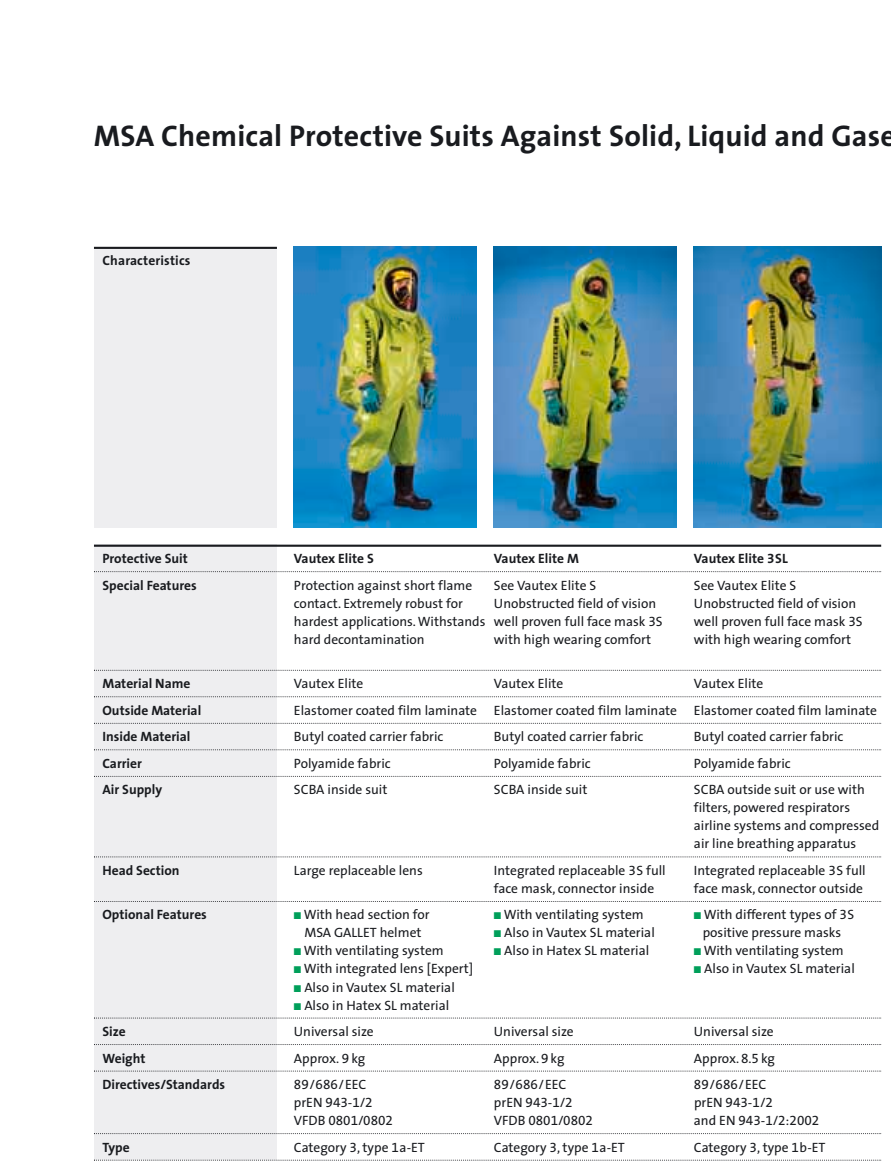
<style>
.page{position:relative;width:891px;height:1172px;background:#fff}
.page>*{position:absolute;margin:0;border:0;box-sizing:border-box;transform-origin:0 0}
.t1{font:700 30px "The Sans Spezial";letter-spacing:.005em;color:#191b1f}
.t2{font:13.5px/18px "The Sans Spezial";color:#191b1f}
.t3{font:700 13.5px "The Sans Spezial";color:#191b1f}
.s1{color:#009f5a}
.s2{color:#fff}
.s3{font-weight:700;color:#fff}
</style>
<div class="page">
<div style="left:94px;top:544px;width:183px;height:615px;background:#eeeef0"></div>
<hr style="left:94px;top:544px;width:787px;height:2px;background:#191b1f">
<svg style="left:94px;top:571px;width:787px;height:1px"></svg>
<svg style="left:94px;top:669px;width:787px;height:1px"></svg>
<svg style="left:94px;top:696px;width:787px;height:1px"></svg>
<svg style="left:94px;top:722px;width:787px;height:1px"></svg>
<svg style="left:94px;top:749px;width:787px;height:1px"></svg>
<svg style="left:94px;top:775px;width:786px;height:1px"></svg>
<svg style="left:94px;top:856px;width:787px;height:1px"></svg>
<svg style="left:94px;top:1017px;width:787px;height:1px"></svg>
<svg style="left:94px;top:1070px;width:787px;height:1px"></svg>
<svg style="left:94px;top:1159px;width:787px;height:1px"></svg>
<img style="left:693px;top:247px;width:188px;height:280px">
<img style="left:494px;top:247px;width:182px;height:280px">
<img style="left:294px;top:247px;width:183px;height:280px">
<div style="left:94px;top:247px;width:183px;height:280px;background:#eeeef0"></div>
<hr style="left:94px;top:247px;width:183px;height:2px;background:#191b1f">
<h1 class="t1" style="left:94px;top:124px;width:803px">MSA Chemical Protective Suits Against Solid, Liquid and Gase</h1>
<p class="t3" style="left:102px;top:255px;width:89px">Characteristics</p>
<p class="t3" style="left:102px;top:553px;width:87px">Protective Suit</p>
<p class="t3" style="left:294px;top:553px;width:81px">Vautex Elite S</p>
<p class="t3" style="left:494px;top:553px;width:86px">Vautex Elite M</p>
<p class="t3" style="left:693px;top:553px;width:95px">Vautex Elite 3SL</p>
<p class="t3" style="left:102px;top:579px;width:96px">Special Features</p>
<p class="t2" style="left:294px;top:577px;width:180px">Protection against short flame</p>
<p class="t2" style="left:494px;top:577px;width:104px">See Vautex Elite S</p>
<p class="t2" style="left:693px;top:577px;width:104px">See Vautex Elite S</p>
<p class="t2" style="left:294px;top:595px;width:170px">contact. Extremely robust for</p>
<p class="t2" style="left:494px;top:595px;width:164px">Unobstructed field of vision</p>
<p class="t2" style="left:693px;top:595px;width:164px">Unobstructed field of vision</p>
<p class="t2" style="left:294px;top:613px;width:370px">hardest applications. Withstands well proven full face mask 3S</p>
<p class="t2" style="left:693px;top:613px;width:170px">well proven full face mask 3S</p>
<p class="t2" style="left:294px;top:631px;width:132px">hard decontamination</p>
<p class="t2" style="left:494px;top:631px;width:159px">with high wearing comfort</p>
<p class="t2" style="left:693px;top:631px;width:159px">with high wearing comfort</p>
<p class="t3" style="left:102px;top:678px;width:89px">Material Name</p>
<p class="t2" style="left:294px;top:676px;width:71px">Vautex Elite</p>
<p class="t2" style="left:494px;top:676px;width:71px">Vautex Elite</p>
<p class="t2" style="left:693px;top:676px;width:71px">Vautex Elite</p>
<p class="t3" style="left:102px;top:704px;width:100px">Outside Material</p>
<p class="t2" style="left:294px;top:702px;width:584px">Elastomer coated film laminate Elastomer coated film laminate Elastomer coated film laminate</p>
<p class="t3" style="left:102px;top:731px;width:89px">Inside Material</p>
<p class="t2" style="left:294px;top:729px;width:151px">Butyl coated carrier fabric</p>
<p class="t2" style="left:494px;top:729px;width:151px">Butyl coated carrier fabric</p>
<p class="t2" style="left:693px;top:729px;width:151px">Butyl coated carrier fabric</p>
<p class="t3" style="left:102px;top:757px;width:41px">Carrier</p>
<p class="t2" style="left:294px;top:755px;width:98px">Polyamide fabric</p>
<p class="t2" style="left:494px;top:755px;width:98px">Polyamide fabric</p>
<p class="t2" style="left:693px;top:755px;width:98px">Polyamide fabric</p>
<p class="t3" style="left:102px;top:784px;width:61px">Air Supply</p>
<p class="t2" style="left:294px;top:782px;width:95px">SCBA inside suit</p>
<p class="t2" style="left:494px;top:782px;width:95px">SCBA inside suit</p>
<p class="t2" style="left:693px;top:782px;width:187px">SCBA outside suit or use with filters, powered respirators airline systems and compressed air line breathing apparatus</p>
<p class="t3" style="left:102px;top:864px;width:79px">Head Section</p>
<p class="t2" style="left:294px;top:862px;width:130px">Large replaceable lens</p>
<p class="t2" style="left:494px;top:862px;width:173px">Integrated replaceable 3S full</p>
<p class="t2" style="left:693px;top:862px;width:173px">Integrated replaceable 3S full</p>
<p class="t2" style="left:494px;top:880px;width:162px">face mask, connector inside</p>
<p class="t2" style="left:693px;top:880px;width:170px">face mask, connector outside</p>
<p class="t3" style="left:102px;top:909px;width:106px">Optional Features</p>
<p class="t2" style="left:294px;top:907px;width:137px"><span class="s1">■</span> With head section for</p>
<p class="t2" style="left:494px;top:907px;width:151px"><span class="s1">■</span> With ventilating system</p>
<p class="t2" style="left:693px;top:907px;width:162px"><span class="s1">■</span> With different types of 3S</p>
<p class="t2" style="left:294px;top:925px;width:129px"><span class="s2">■</span> MSA GALLET helmet</p>
<p class="t2" style="left:494px;top:925px;width:162px"><span class="s1">■</span> Also in Vautex SL material</p>
<p class="t2" style="left:693px;top:925px;width:149px"><span class="s3">•</span> positive pressure masks</p>
<p class="t2" style="left:294px;top:943px;width:151px"><span class="s1">■</span> With ventilating system</p>
<p class="t2" style="left:494px;top:943px;width:157px"><span class="s1">■</span> Also in Hatex SL material</p>
<p class="t2" style="left:693px;top:943px;width:151px"><span class="s1">■</span> With ventilating system</p>
<p class="t2" style="left:294px;top:961px;width:181px"><span class="s1">■</span> With integrated lens [Expert]</p>
<p class="t2" style="left:693px;top:961px;width:162px"><span class="s1">■</span> Also in Vautex SL material</p>
<p class="t2" style="left:294px;top:979px;width:162px"><span class="s1">■</span> Also in Vautex SL material</p>
<p class="t2" style="left:294px;top:997px;width:157px"><span class="s1">■</span> Also in Hatex SL material</p>
<p class="t3" style="left:102px;top:1025px;width:25px">Size</p>
<p class="t2" style="left:294px;top:1023px;width:81px">Universal size</p>
<p class="t2" style="left:494px;top:1023px;width:81px">Universal size</p>
<p class="t2" style="left:693px;top:1023px;width:81px">Universal size</p>
<p class="t3" style="left:102px;top:1052px;width:45px">Weight</p>
<p class="t2" style="left:294px;top:1050px;width:73px">Approx. 9 kg</p>
<p class="t2" style="left:494px;top:1050px;width:72px">Approx. 9 kg</p>
<p class="t2" style="left:693px;top:1050px;width:83px">Approx. 8.5 kg</p>
<p class="t3" style="left:102px;top:1078px;width:124px">Directives/Standards</p>
<p class="t2" style="left:294px;top:1076px;width:74px">89/686/EEC</p>
<p class="t2" style="left:494px;top:1076px;width:74px">89/686/EEC</p>
<p class="t2" style="left:693px;top:1076px;width:74px">89/686/EEC</p>
<p class="t2" style="left:294px;top:1094px;width:80px">prEN 943-1/2</p>
<p class="t2" style="left:494px;top:1094px;width:80px">prEN 943-1/2</p>
<p class="t2" style="left:693px;top:1094px;width:80px">prEN 943-1/2</p>
<p class="t2" style="left:294px;top:1112px;width:100px">VFDB 0801/0802</p>
<p class="t2" style="left:494px;top:1112px;width:100px">VFDB 0801/0802</p>
<p class="t2" style="left:693px;top:1112px;width:127px">and EN 943-1/2:2002</p>
<p class="t3" style="left:102px;top:1141px;width:29px">Type</p>
<p class="t2" style="left:294px;top:1139px;width:132px">Category 3, type 1a-ET</p>
<p class="t2" style="left:494px;top:1139px;width:132px">Category 3, type 1a-ET</p>
<p class="t2" style="left:693px;top:1139px;width:133px">Category 3, type 1b-ET</p>
</div>
